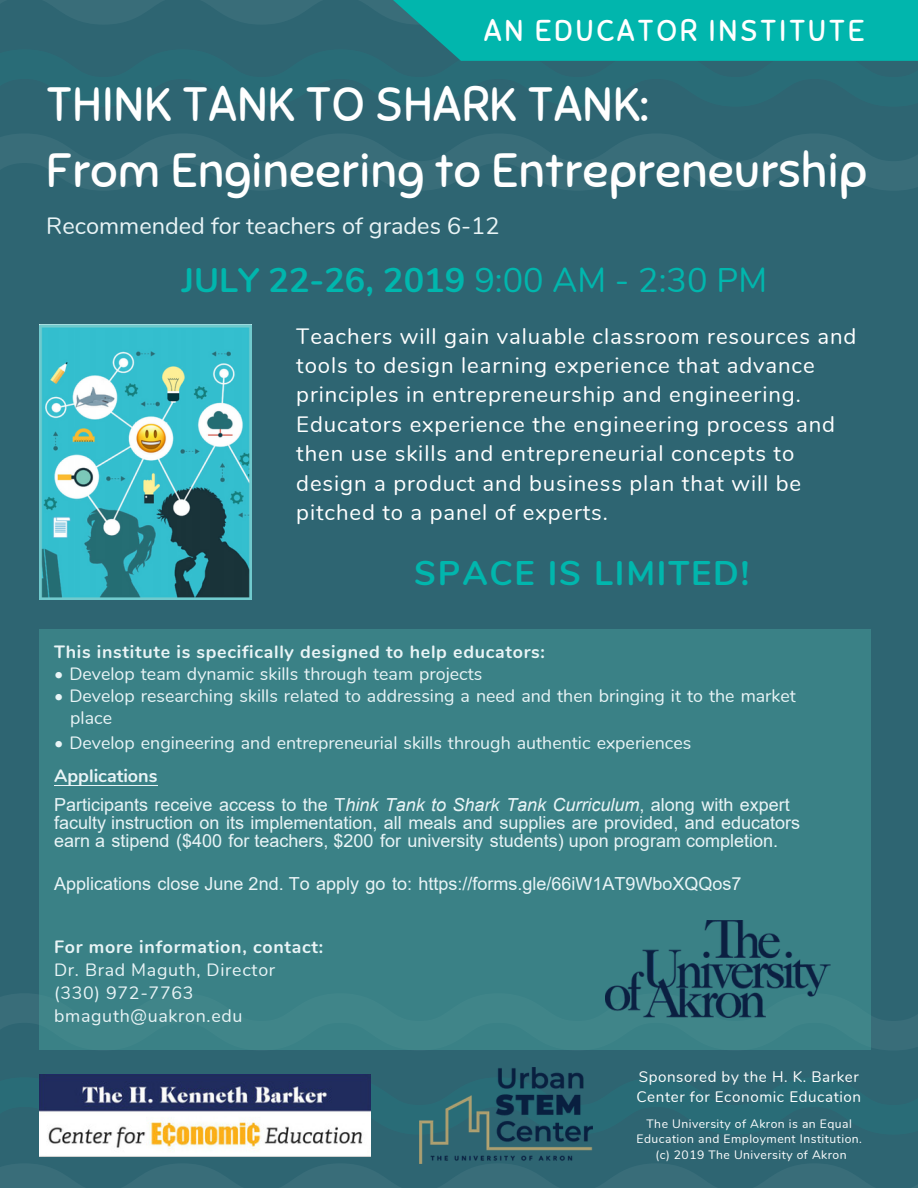
<style>
.page{position:relative;width:918px;height:1188px;background:#2e6572}
.page>*{position:absolute;margin:0;border:0;box-sizing:border-box;transform-origin:0 0}
.t1{font:48px/65.4px "Sniglet";letter-spacing:.005em;color:#fff}
.t2{font:700 34.2px "Nunito";color:#01b6ad}
.t3{font:700 34.2px "Nunito";letter-spacing:.055em;color:#01b6ad}
.t4{font:30.15px "Sniglet";letter-spacing:.085em;color:#fff}
.t5{font:23.55px "Nunito";color:#e9f4f6}
.t6{font:22.2px/29.4px "Nunito";letter-spacing:.04em;color:#fff}
.t7{font:18px/18px "Arial";color:#e9f4f6}
.t8{font:700 18px "Nunito";color:#e9f4f6}
.t9{font:17.85px/22.8px "Nunito";color:#e9f4f6}
.t10{font:700 17.85px "Nunito";letter-spacing:.04em;color:#e9f4f6}
.t11{font:17.85px/22.8px "Nunito";letter-spacing:.04em;color:#e9f4f6}
.t12{font:15.15px/20px "Nunito";letter-spacing:.04em;color:#fff}
.t13{font:12.15px/15.8px "Nunito";letter-spacing:.04em;color:#fff;text-align:center}
.s1{font-weight:400}
.s2{font-style:italic}
</style>
<div class="page">
<svg style="left:0;top:134px;width:918px;height:56px;fill:#396d79"></svg>
<svg style="left:0;top:993px;width:918px;height:57px;fill:#396d79"></svg>
<svg style="left:0;top:1164px;width:918px;height:24px"></svg>
<div style="left:40px;top:629px;width:831px;height:421px;background:#3a8186"></div>
<hr style="left:54px;top:785px;width:104px;height:1px;background:#e9f4f6">
<img style="left:40px;top:324px;width:211px;height:276px">
<img style="left:606px;top:920px;width:225px;height:97px">
<img style="left:419px;top:1068px;width:173px;height:96px">
<img style="left:40px;top:1075px;width:331px;height:82px">
<svg style="left:0;top:0;width:918px;height:61px"></svg>
<h3 class="t4" style="left:484px;top:13px;width:383px">AN EDUCATOR INSTITUTE</h3>
<h1 class="t1" style="left:46px;top:72px;width:822px">THINK TANK TO SHARK TANK:<br>From Engineering to Entrepreneurship</h1>
<h3 class="t5" style="left:46px;top:210px;width:455px">Recommended for teachers of grades 6-12</h3>
<h2 class="t2" style="left:182px;top:258px;width:587px">JULY 22-26, 2019 <span class="s1">9:00 AM - 2:30 PM</span></h2>
<p class="t6" style="left:296px;top:322px;width:562px">Teachers will gain valuable classroom resources and tools to design learning experience that advance principles in entrepreneurship and engineering.<br>Educators experience the engineering process and then use skills and entrepreneurial concepts to design a product and business plan that will be pitched to a panel of experts.</p>
<h2 class="t3" style="left:414px;top:551px;width:337px">SPACE IS LIMITED!</h2>
<p class="t10" style="left:54px;top:640px;width:492px">This institute is specifically designed to help educators:</p>
<p class="t9" style="left:54px;top:663px;width:430px">• Develop team dynamic skills through team projects</p>
<p class="t9" style="left:70px;top:684px;width:727px;text-indent:-16px">• Develop researching skills related to addressing a need and then bringing it to the market place</p>
<p class="t9" style="left:54px;top:731px;width:639px">• Develop engineering and entrepreneurial skills through authentic experiences</p>
<p class="t8" style="left:54px;top:764px;width:105px">Applications</p>
<p class="t7" style="left:54px;top:796px;width:748px">Participants receive access to the T<span class="s2">hink Tank to Shark Tank Curriculum</span>, along with expert faculty instruction on its implementation, all meals and supplies are provided, and educators earn a stipend ($400 for teachers, $200 for university students) upon program completion.</p>
<p class="t7" style="left:54px;top:874px;width:689px">Applications close June 2nd. To apply go to: https://forms.gle/66iW1AT9WboXQQos7</p>
<p class="t10" style="left:54px;top:935px;width:271px">For more information, contact:</p>
<p class="t11" style="left:54px;top:959px;width:223px">Dr. Brad Maguth, Director (330) 972-7763 bmaguth@uakron.edu</p>
<p class="t12" style="left:636px;top:1067px;width:226px">Sponsored by the H. K. Barker<br>Center for Economic Education</p>
<p class="t13" style="left:637px;top:1116px;width:227px">The University of Akron is an Equal<br>Education and Employment Institution. (c) 2019 The University of Akron</p>
</div>
